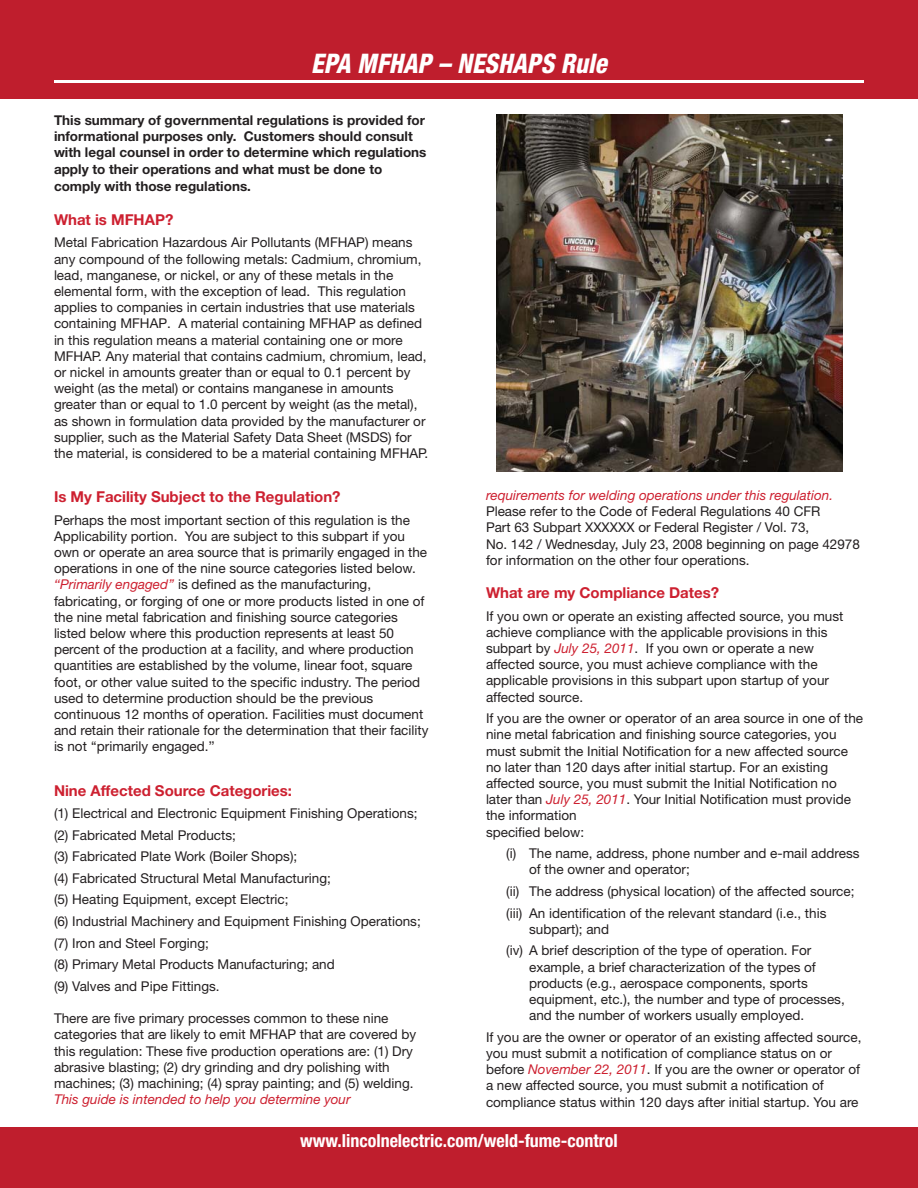
<style>
.page{position:relative;width:918px;height:1188px;background:#fff}
.page>*{position:absolute;margin:0;border:0;box-sizing:border-box;transform-origin:0 0}
.t1{font:italic 800 condensed 27px "Helvetica Neue";letter-spacing:.005em;color:#fff;scale:.92 1}
.t2{font:700 condensed 18px "Helvetica Neue";color:#fff}
.t3{font:700 15px "Helvetica Neue";color:#cd2030}
.t4{font:13.5px/16.2px "Helvetica Neue";color:#231f20}
.t5{font:700 13.5px/16.5px "Helvetica Neue";color:#231f20}
.t6{font:italic 13.5px "Helvetica Neue";color:#cd2030}
.s1{font-style:italic;color:#cd2030}
</style>
<div class="page">
<div style="left:0;top:0;width:918px;height:99px;background:#bf1e2d"></div>
<div style="left:0;top:1127px;width:918px;height:61px;background:#bf1e2d"></div>
<hr style="left:54px;top:80px;width:810px;height:3px;background:#fff">
<img style="left:496px;top:114px;width:347px;height:358px">
<h1 class="t1" style="left:311px;top:54px;width:323px">EPA MFHAP – NESHAPS Rule</h1>
<p class="t5" style="left:54px;top:113px;width:374px">This summary of governmental regulations is provided for informational purposes only. Customers should consult with legal counsel in order to determine which regulations apply to their operations and what must be done to comply with those regulations.</p>
<p class="t3" style="left:54px;top:214px;width:121px">What is MFHAP?</p>
<p class="t4" style="left:54px;top:236px;width:376px">Metal Fabrication Hazardous Air Pollutants (MFHAP) means any compound of the following metals: Cadmium, chromium, lead, manganese, or nickel, or any of these metals in the elemental form, with the exception of lead. This regulation applies to companies in certain industries that use materials containing MFHAP. A material containing MFHAP as defined in this regulation means a material containing one or more MFHAP. Any material that contains cadmium, chromium, lead, or nickel in amounts greater than or equal to 0.1 percent by weight (as the metal) or contains manganese in amounts greater than or equal to 1.0 percent by weight (as the metal), as shown in formulation data provided by the manufacturer or supplier, such as the Material Safety Data Sheet (MSDS) for the material, is considered to be a material containing MFHAP.</p>
<p class="t3" style="left:54px;top:491px;width:288px">Is My Facility Subject to the Regulation?</p>
<p class="t4" style="left:54px;top:513px;width:376px">Perhaps the most important section of this regulation is the Applicability portion. You are subject to this subpart if you own or operate an area source that is primarily engaged in the operations in one of the nine source categories listed below. <span class="s1">‘‘Primarily engaged’’</span> is defined as the manufacturing, fabricating, or forging of one or more products listed in one of the nine metal fabrication and finishing source categories listed below where this production represents at least 50 percent of the production at a facility, and where production quantities are established by the volume, linear foot, square foot, or other value suited to the specific industry. The period used to determine production should be the previous continuous 12 months of operation. Facilities must document and retain their rationale for the determination that their facility is not ‘‘primarily engaged.’’</p>
<p class="t3" style="left:54px;top:785px;width:240px">Nine Affected Source Categories:</p>
<p class="t4" style="left:54px;top:804px;width:368px;line-height:21.6px">(1) Electrical and Electronic Equipment Finishing Operations; (2) Fabricated Metal Products;<br>(3) Fabricated Plate Work (Boiler Shops);<br>(4) Fabricated Structural Metal Manufacturing;<br>(5) Heating Equipment, except Electric;<br>(6) Industrial Machinery and Equipment Finishing Operations; (7) Iron and Steel Forging;<br>(8) Primary Metal Products Manufacturing; and<br>(9) Valves and Pipe Fittings.</p>
<p class="t4" style="left:54px;top:1012px;width:364px">There are five primary processes common to these nine categories that are likely to emit MFHAP that are covered by this regulation: These five production operations are: (1) Dry abrasive blasting; (2) dry grinding and dry polishing with machines; (3) machining; (4) spray painting; and (5) welding.</p>
<p class="t6" style="left:54px;top:1094px;width:298px">This guide is intended to help you determine your</p>
<p class="t6" style="left:486px;top:490px;width:349px">requirements for welding operations under this regulation.</p>
<p class="t4" style="left:486px;top:505px;width:375px">Please refer to the Code of Federal Regulations 40 CFR<br>Part 63 Subpart XXXXXX or Federal Register / Vol. 73,<br>No. 142 / Wednesday, July 23, 2008 beginning on page 42978 for information on the other four operations.</p>
<p class="t3" style="left:486px;top:587px;width:235px">What are my Compliance Dates?</p>
<p class="t4" style="left:486px;top:609px;width:359px">If you own or operate an existing affected source, you must achieve compliance with the applicable provisions in this subpart by <span class="s1">July 25, 2011</span>. If you own or operate a new affected source, you must achieve compliance with the applicable provisions in this subpart upon startup of your affected source.</p>
<p class="t4" style="left:486px;top:712px;width:379px">If you are the owner or operator of an area source in one of the nine metal fabrication and finishing source categories, you must submit the Initial Notification for a new affected source no later than 120 days after initial startup. For an existing affected source, you must submit the Initial Notification no later than <span class="s1">July 25, 2011</span>. Your Initial Notification must provide the information<br>specified below:</p>
<p class="t4" style="left:529px;top:847px;width:332px;text-indent:-23px">(i) The name, address, phone number and e-mail address of the owner and operator;</p>
<p class="t4" style="left:506px;top:882px;width:350px;line-height:21.6px">(ii) The address (physical location) of the affected source; (iii) An identification of the relevant standard (i.e., this</p>
<p class="t4" style="left:506px;top:919px;width:307px;line-height:21.6px;text-indent:23px">subpart); and<br>(iv) A brief description of the type of operation. For</p>
<p class="t4" style="left:529px;top:960px;width:317px">example, a brief characterization of the types of products (e.g., aerospace components, sports equipment, etc.), the number and type of processes, and the number of workers usually employed.</p>
<p class="t4" style="left:486px;top:1030px;width:377px">If you are the owner or operator of an existing affected source, you must submit a notification of compliance status on or before <span class="s1">November 22, 2011</span>. If you are the owner or operator of a new affected source, you must submit a notification of compliance status within 120 days after initial startup. You are</p>
<h2 class="t2" style="left:300px;top:1134px;width:319px">www.lincolnelectric.com/weld-fume-control</h2>
</div>
